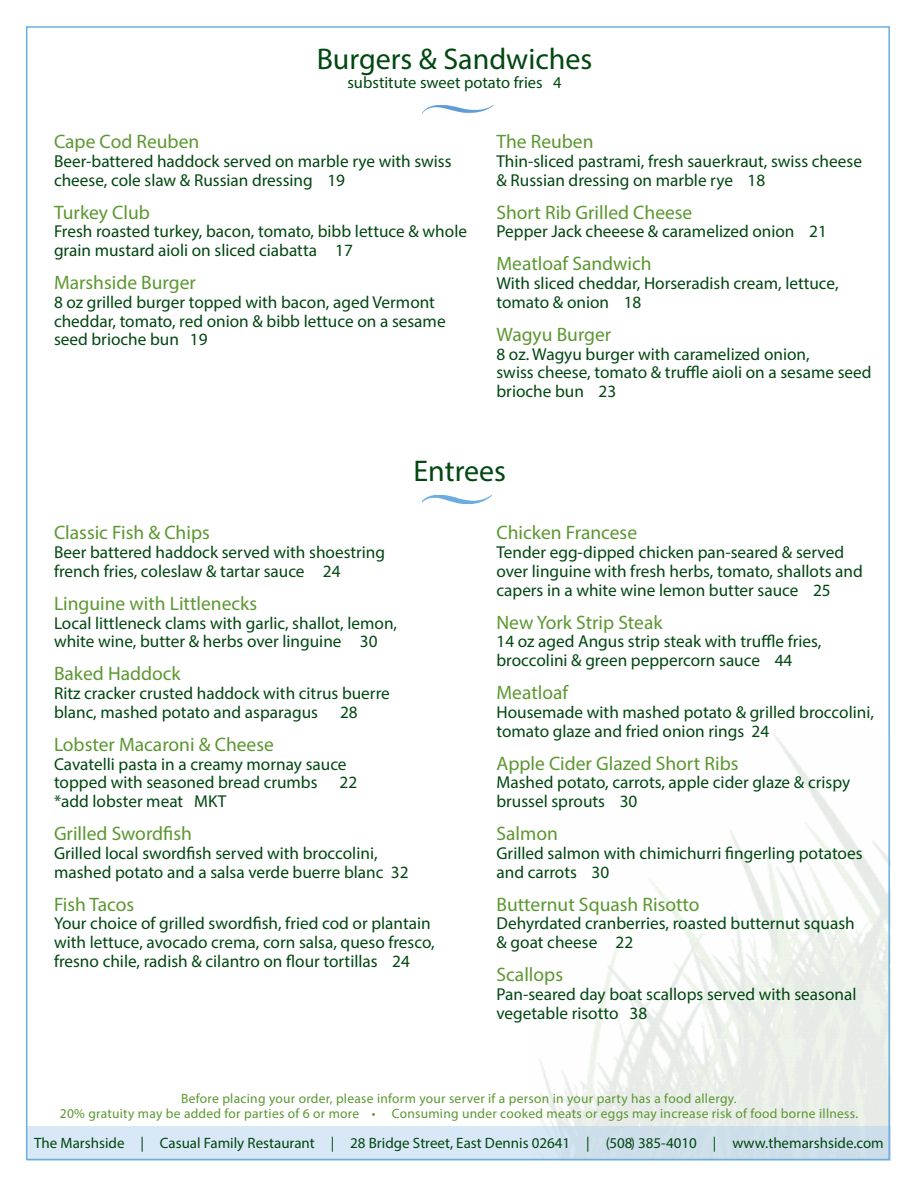
<style>
.page{position:relative;width:918px;height:1188px;background:#fff}
.page>*{position:absolute;margin:0;border:0;box-sizing:border-box;transform-origin:0 0}
.t1{font:30px "Myriad Pro";color:#004710}
.Item_Header{font:19.5px "Myriad Pro";color:#5c9731}
.Item_Description_Pri{font:17.25px/18.8px "Myriad Pro";color:#004710}
.t2{font:16.5px "Myriad Pro";color:#004710}
.t3{font:15px "Myriad Pro";color:#004710}
.t4{font:13.5px "Myriad Pro";letter-spacing:.02em;color:#5c9731}
</style>
<div class="page">
<img style="left:532px;top:734px;width:359px;height:393px">
<svg style="left:27px;top:1127px;width:864px;height:34px;background:#cfe1f0"></svg>
<img style="left:423px;top:105px;width:70px;height:9px">
<img style="left:423px;top:496px;width:68px;height:8px">
<p class="t1" style="left:317px;top:40px;width:277px">Burgers &amp; Sandwiches</p>
<p class="t2" style="left:347px;top:73px;width:216px">substitute sweet potato fries 4</p>
<p class="Item_Header" style="left:54px;top:129px;width:147px">Cape Cod Reuben</p>
<p class="Item_Description_Pri" style="left:54px;top:151px;width:399px">Beer-battered haddock served on marble rye with swiss cheese, cole slaw &amp; Russian dressing 19</p>
<p class="Item_Header" style="left:54px;top:200px;width:97px">Turkey Club</p>
<p class="Item_Description_Pri" style="left:54px;top:222px;width:415px">Fresh roasted turkey, bacon, tomato, bibb lettuce &amp; whole grain mustard aioli on sliced ciabatta 17</p>
<p class="Item_Header" style="left:54px;top:270px;width:143px">Marshside Burger</p>
<p class="Item_Description_Pri" style="left:54px;top:292px;width:393px">8 oz grilled burger topped with bacon, aged Vermont cheddar, tomato, red onion &amp; bibb lettuce on a sesame seed brioche bun 19</p>
<p class="Item_Header" style="left:496px;top:129px;width:99px">The Reuben</p>
<p class="Item_Description_Pri" style="left:496px;top:151px;width:367px">Thin-sliced pastrami, fresh sauerkraut, swiss cheese &amp; Russian dressing on marble rye 18</p>
<p class="Item_Header" style="left:496px;top:200px;width:197px">Short Rib Grilled Cheese</p>
<p class="Item_Description_Pri" style="left:496px;top:222px;width:332px">Pepper Jack cheeese &amp; caramelized onion 21</p>
<p class="Item_Header" style="left:496px;top:252px;width:157px">Meatloaf Sandwich</p>
<p class="Item_Description_Pri" style="left:496px;top:274px;width:344px">With sliced cheddar, Horseradish cream, lettuce, tomato &amp; onion 18</p>
<p class="Item_Header" style="left:496px;top:322px;width:116px">Wagyu Burger</p>
<p class="Item_Description_Pri" style="left:496px;top:344px;width:377px">8 oz. Wagyu burger with caramelized onion,<br>swiss cheese, tomato &amp; truffle aioli on a sesame seed brioche bun 23</p>
<p class="t1" style="left:413px;top:452px;width:94px">Entrees</p>
<p class="Item_Header" style="left:54px;top:521px;width:157px">Classic Fish &amp; Chips</p>
<p class="Item_Description_Pri" style="left:54px;top:543px;width:333px">Beer battered haddock served with shoestring french fries, coleslaw &amp; tartar sauce 24</p>
<p class="Item_Header" style="left:54px;top:591px;width:205px">Linguine with Littlenecks</p>
<p class="Item_Description_Pri" style="left:54px;top:613px;width:345px">Local littleneck clams with garlic, shallot, lemon, white wine, butter &amp; herbs over linguine 30</p>
<p class="Item_Header" style="left:54px;top:662px;width:128px">Baked Haddock</p>
<p class="Item_Description_Pri" style="left:54px;top:684px;width:337px">Ritz cracker crusted haddock with citrus buerre blanc, mashed potato and asparagus</p>
<p class="Item_Description_Pri" style="left:340px;top:702px;width:19px">28</p>
<p class="Item_Header" style="left:54px;top:732px;width:221px">Lobster Macaroni &amp; Cheese</p>
<p class="Item_Description_Pri" style="left:54px;top:754px;width:294px">Cavatelli pasta in a creamy mornay sauce topped with seasoned bread crumbs</p>
<p class="Item_Description_Pri" style="left:340px;top:773px;width:19px">22</p>
<p class="Item_Description_Pri" style="left:54px;top:792px;width:174px">*add lobster meat MKT</p>
<p class="Item_Header" style="left:54px;top:822px;width:139px">Grilled Swordfish</p>
<p class="Item_Description_Pri" style="left:54px;top:843px;width:356px">Grilled local swordfish served with broccolini, mashed potato and a salsa verde buerre blanc 32</p>
<p class="Item_Header" style="left:54px;top:892px;width:82px">Fish Tacos</p>
<p class="Item_Description_Pri" style="left:54px;top:914px;width:382px">Your choice of grilled swordfish, fried cod or plantain with lettuce, avocado crema, corn salsa, queso fresco, fresno chile, radish &amp; cilantro on flour tortillas 24</p>
<p class="Item_Header" style="left:496px;top:521px;width:142px">Chicken Francese</p>
<p class="Item_Description_Pri" style="left:496px;top:543px;width:368px">Tender egg-dipped chicken pan-seared &amp; served over linguine with fresh herbs, tomato, shallots and capers in a white wine lemon butter sauce 25</p>
<p class="Item_Header" style="left:496px;top:610px;width:168px">New York Strip Steak</p>
<p class="Item_Description_Pri" style="left:496px;top:632px;width:326px">14 oz aged Angus strip steak with truffle fries, broccolini &amp; green peppercorn sauce 44</p>
<p class="Item_Header" style="left:496px;top:681px;width:73px">Meatloaf</p>
<p class="Item_Description_Pri" style="left:496px;top:702px;width:379px">Housemade with mashed potato &amp; grilled broccolini, tomato glaze and fried onion rings 24</p>
<p class="Item_Header" style="left:496px;top:751px;width:244px">Apple Cider Glazed Short Ribs</p>
<p class="Item_Description_Pri" style="left:496px;top:773px;width:355px">Mashed potato, carrots, apple cider glaze &amp; crispy brussel sprouts 30</p>
<p class="Item_Header" style="left:496px;top:822px;width:63px">Salmon</p>
<p class="Item_Description_Pri" style="left:496px;top:843px;width:368px">Grilled salmon with chimichurri fingerling potatoes and carrots 30</p>
<p class="Item_Header" style="left:496px;top:892px;width:205px">Butternut Squash Risotto</p>
<p class="Item_Description_Pri" style="left:496px;top:914px;width:360px">Dehyrdated cranberries, roasted butternut squash &amp; goat cheese 22</p>
<p class="Item_Header" style="left:496px;top:963px;width:68px">Scallops</p>
<p class="Item_Description_Pri" style="left:496px;top:984px;width:361px">Pan-seared day boat scallops served with seasonal vegetable risotto 38</p>
<p class="t4" style="left:181px;top:1091px;width:557px">Before placing your order, please inform your server if a person in your party has a food allergy.</p>
<p class="t4" style="left:60px;top:1106px;width:800px">20% gratuity may be added for parties of 6 or more • Consuming under cooked meats or eggs may increase risk of food borne illness.</p>
<p class="t3" style="left:34px;top:1134px;width:851px">The Marshside | Casual Family Restaurant | 28 Bridge Street, East Dennis 02641 | (508) 385-4010 | www.themarshside.com</p>
</div>
